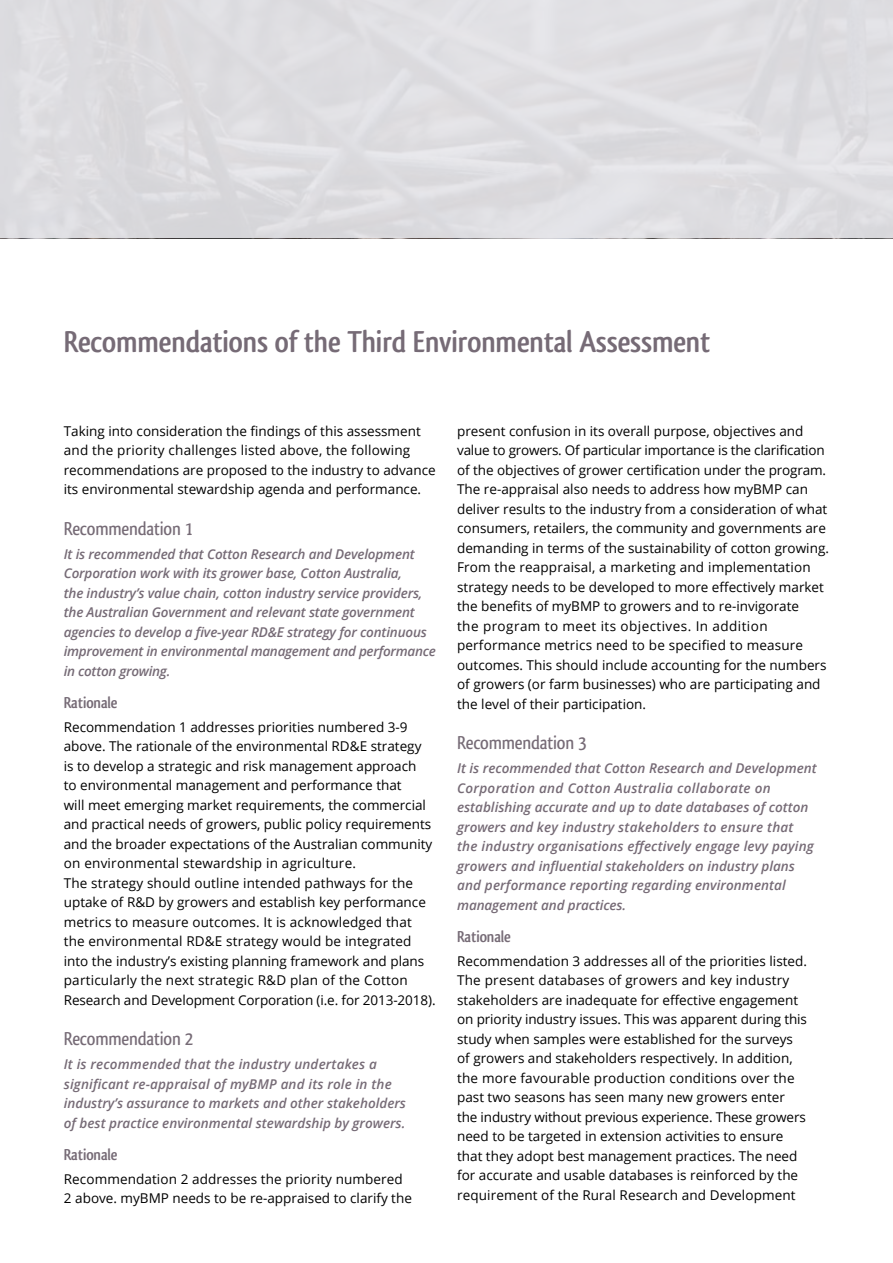
<style>
.page{position:relative;width:893px;height:1263px;background:#fff}
.page>*{position:absolute;margin:0;border:0;box-sizing:border-box;transform-origin:0 0}
.t1{font:700 31.5px "Qlassik";letter-spacing:-.01em;color:#766b76}
.t2{font:500 19.5px "Qlassik";letter-spacing:-.01em;color:#766b76}
.t3{font:700 16.5px "Qlassik";letter-spacing:-.01em;color:#766b76}
.t4{font:13.5px/19.5px "Open Sans";color:#000}
.t5{font:italic 600 13.5px/19.5px "Open Sans";color:#766b76}
</style>
<div class="page">
<div style="left:0;top:0;width:893px;height:238px;background:#dedde1"></div>
<h1 class="t1" style="left:64px;top:323px;width:648px">Recommendations of the Third Environmental Assessment</h1>
<p class="t4" style="left:64px;top:421px;width:373px">Taking into consideration the findings of this assessment and the priority challenges listed above, the following recommendations are proposed to the industry to advance its environmental stewardship agenda and performance.</p>
<h2 class="t2" style="left:64px;top:517px;width:130px">Recommendation 1</h2>
<p class="t5" style="left:64px;top:544px;width:374px">It is recommended that Cotton Research and Development Corporation work with its grower base, Cotton Australia,<br>the industry’s value chain, cotton industry service providers, the Australian Government and relevant state government agencies to develop a five-year RD&amp;E strategy for continuous improvement in environmental management and performance in cotton growing.</p>
<p class="t3" style="left:64px;top:693px;width:55px">Rationale</p>
<p class="t4" style="left:64px;top:717px;width:373px">Recommendation 1 addresses priorities numbered 3-9 above. The rationale of the environmental RD&amp;E strategy<br>is to develop a strategic and risk management approach<br>to environmental management and performance that<br>will meet emerging market requirements, the commercial and practical needs of growers, public policy requirements and the broader expectations of the Australian community on environmental stewardship in agriculture.<br>The strategy should outline intended pathways for the uptake of R&amp;D by growers and establish key performance metrics to measure outcomes. It is acknowledged that the environmental RD&amp;E strategy would be integrated into the industry’s existing planning framework and plans particularly the next strategic R&amp;D plan of the Cotton Research and Development Corporation (i.e. for 2013-2018).</p>
<h2 class="t2" style="left:64px;top:1027px;width:131px">Recommendation 2</h2>
<p class="t5" style="left:64px;top:1054px;width:344px">It is recommended that the industry undertakes a significant re-appraisal of myBMP and its role in the industry’s assurance to markets and other stakeholders of best practice environmental stewardship by growers.</p>
<p class="t3" style="left:64px;top:1145px;width:55px">Rationale</p>
<p class="t4" style="left:64px;top:1169px;width:350px">Recommendation 2 addresses the priority numbered<br>2 above. myBMP needs to be re-appraised to clarify the</p>
<p class="t4" style="left:457px;top:421px;width:373px">present confusion in its overall purpose, objectives and value to growers. Of particular importance is the clarification of the objectives of grower certification under the program.<br>The re-appraisal also needs to address how myBMP can deliver results to the industry from a consideration of what consumers, retailers, the community and governments are demanding in terms of the sustainability of cotton growing.<br>From the reappraisal, a marketing and implementation strategy needs to be developed to more effectively market the benefits of myBMP to growers and to re-invigorate<br>the program to meet its objectives. In addition performance metrics need to be specified to measure outcomes. This should include accounting for the numbers of growers (or farm businesses) who are participating and the level of their participation.</p>
<h2 class="t2" style="left:457px;top:731px;width:131px">Recommendation 3</h2>
<p class="t5" style="left:457px;top:758px;width:361px">It is recommended that Cotton Research and Development Corporation and Cotton Australia collaborate on establishing accurate and up to date databases of cotton growers and key industry stakeholders to ensure that the industry organisations effectively engage levy paying growers and influential stakeholders on industry plans and performance reporting regarding environmental management and practices.</p>
<p class="t3" style="left:457px;top:927px;width:55px">Rationale</p>
<p class="t4" style="left:457px;top:951px;width:351px">Recommendation 3 addresses all of the priorities listed.<br>The present databases of growers and key industry stakeholders are inadequate for effective engagement on priority industry issues. This was apparent during this study when samples were established for the surveys of growers and stakeholders respectively. In addition, the more favourable production conditions over the past two seasons has seen many new growers enter the industry without previous experience. These growers need to be targeted in extension activities to ensure that they adopt best management practices. The need for accurate and usable databases is reinforced by the requirement of the Rural Research and Development</p>
</div>
